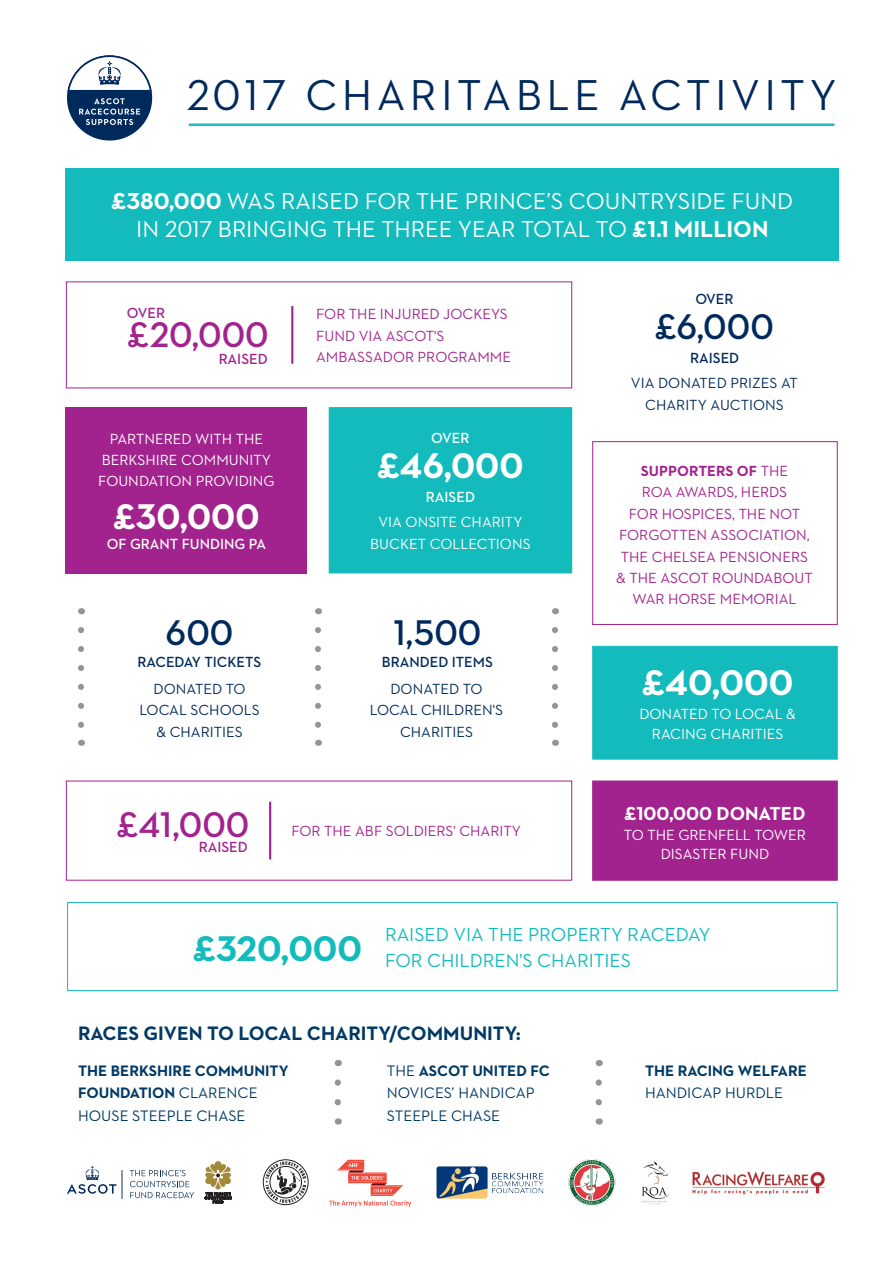
<style>
.page{position:relative;width:893px;height:1263px;background:#fff}
.page>*{position:absolute;margin:0;border:0;box-sizing:border-box;transform-origin:0 0}
.Ascot_Heading{font:43.95px "Neutraface 2 Text";letter-spacing:.1em;color:#002a5b}
.t1{font:700 36.3px "Neutraface 2 Text";color:#fff}
.t2{font:600 36.3px "Neutraface 2 Text";color:#a2238e}
.t3{font:600 36.3px "Neutraface 2 Text";color:#002a5b}
.t4{font:700 36.3px "Neutraface 2 Text";color:#14bbbd}
.t5{font:23.55px/28.2px "Neutraface 2 Text";color:#fff;text-align:center}
.t6{font:700 19.8px "Neutraface 2 Text";color:#003965}
.t7{font:19.2px "Neutraface 2 Text";color:#14bbbd}
.t8{font:700 19.2px "Neutraface 2 Text";color:#fff}
.t9{font:700 15.45px/22.2px "Neutraface 2 Text";color:#003965}
.t10{font:15.45px/22.2px "Neutraface 2 Text";color:#003965}
.t11{font:15px/21.5px "Neutraface 2 Text";color:#a2238e;text-align:center}
.t12{font:15px/21.5px "Neutraface 2 Text";color:#fff;text-align:center}
.t13{font:15px/21.5px "Neutraface 2 Text";color:#002a5b;text-align:center}
.t14{font:600 15px "Neutraface 2 Text";color:#002a5b}
.t15{font:600 15px "Neutraface 2 Text";color:#fff}
.t16{font:600 15px "Neutraface 2 Text";color:#a2238e}
.s1{font-weight:700}
.s2{font-weight:400}
</style>
<div class="page">
<img style="left:692px;top:1171px;width:133px;height:24px">
<img style="left:437px;top:1166px;width:107px;height:32px">
<div style="left:329px;top:407px;width:243px;height:166px;background:#14bbbd;border:2px solid #14bbbd"></div>
<div style="left:66px;top:407px;width:241px;height:166px;background:#a2238e"></div>
<div style="left:592px;top:646px;width:246px;height:114px;background:#14bbbd;border:1px solid #14bbbd"></div>
<div style="left:67px;top:902px;width:771px;height:89px;border:1px solid #21bdbd"></div>
<hr style="left:291px;top:306px;width:2px;height:58px;background:#a2238e">
<hr style="left:269px;top:802px;width:2px;height:57px;background:#a2238e">
<div style="left:592px;top:441px;width:246px;height:184px;border:1px solid #a2238e"></div>
<div style="left:592px;top:780px;width:246px;height:101px;background:#a2238e;border:1px solid #a2238e"></div>
<div style="left:66px;top:169px;width:773px;height:92px;background:#14bbbd"></div>
<svg style="left:315px;top:630px;width:6px;height:98px"></svg>
<svg style="left:78px;top:630px;width:6px;height:98px"></svg>
<svg style="left:552px;top:630px;width:6px;height:98px"></svg>
<hr style="left:189px;top:123px;width:645px;height:3px;background:#21bdbd">
<svg style="left:67px;top:55px;width:85px;height:86px"></svg>
<svg style="left:329px;top:1160px;width:82px;height:47px"></svg>
<img style="left:568px;top:1159px;width:48px;height:47px">
<svg style="left:335px;top:1082px;width:6px;height:24px"></svg>
<svg style="left:596px;top:1082px;width:6px;height:24px"></svg>
<img style="left:642px;top:1161px;width:27px;height:44px">
<svg style="left:130px;top:1170px;width:64px;height:28px"></svg>
<svg style="left:122px;top:1170px;width:1px;height:29px"></svg>
<svg style="left:205px;top:1161px;width:26px;height:42px"></svg>
<svg style="left:67px;top:1166px;width:49px;height:28px"></svg>
<svg style="left:263px;top:1159px;width:46px;height:46px"></svg>
<p class="Ascot_Heading" style="left:186px;top:68px;width:652px">2017 CHARITABLE ACTIVITY</p>
<p class="t5" style="left:112px;top:186px;width:683px"><span class="s1">£380,000</span> WAS RAISED FOR THE PRINCE’S COUNTRYSIDE FUND<br>IN 2017 BRINGING THE THREE YEAR TOTAL TO <span class="s1">£1.1 MILLION</span></p>
<p class="t16" style="left:127px;top:303px;width:40px">OVER</p>
<p class="t2" style="left:128px;top:312px;width:143px">£20,000</p>
<p class="t16" style="left:219px;top:349px;width:51px">RAISED</p>
<p class="t12" style="left:98px;top:428px;width:178px">PARTNERED WITH THE<br>BERKSHIRE COMMUNITY<br>FOUNDATION PROVIDING</p>
<p class="t1" style="left:113px;top:493px;width:148px">£30,000</p>
<p class="t15" style="left:107px;top:534px;width:161px">OF GRANT FUNDING PA</p>
<p class="t3" style="left:166px;top:610px;width:69px">600</p>
<p class="t14" style="left:138px;top:652px;width:125px">RACEDAY TICKETS</p>
<p class="t13" style="left:139px;top:678px;width:122px">DONATED TO<br>LOCAL SCHOOLS &amp; CHARITIES</p>
<p class="t11" style="left:316px;top:303px;width:196px;text-align:left">FOR THE INJURED JOCKEYS<br>FUND VIA ASCOT'S<br>AMBASSADOR PROGRAMME</p>
<p class="t15" style="left:431px;top:429px;width:40px">OVER</p>
<p class="t1" style="left:377px;top:442px;width:148px">£46,000</p>
<p class="t15" style="left:426px;top:487px;width:51px">RAISED</p>
<p class="t12" style="left:370px;top:511px;width:162px">VIA ONSITE CHARITY<br>BUCKET COLLECTIONS</p>
<p class="t3" style="left:393px;top:610px;width:90px">1,500</p>
<p class="t14" style="left:382px;top:652px;width:112px">BRANDED ITEMS</p>
<p class="t13" style="left:370px;top:678px;width:135px">DONATED TO<br>LOCAL CHILDREN'S<br>CHARITIES</p>
<p class="t2" style="left:117px;top:801px;width:134px">£41,000</p>
<p class="t16" style="left:199px;top:837px;width:51px">RAISED</p>
<p class="t11" style="left:291px;top:820px;width:231px">FOR THE ABF SOLDIERS' CHARITY</p>
<p class="t14" style="left:695px;top:289px;width:40px">OVER</p>
<p class="t3" style="left:655px;top:303px;width:120px">£6,000</p>
<p class="t14" style="left:690px;top:348px;width:51px">RAISED</p>
<p class="t13" style="left:631px;top:372px;width:168px">VIA DONATED PRIZES AT<br>CHARITY AUCTIONS</p>
<p class="t11" style="left:616px;top:460px;width:198px"><span class="s1">SUPPORTERS OF</span> THE<br>ROA AWARDS, HERDS<br>FOR HOSPICES, THE NOT<br>FORGOTTEN ASSOCIATION,<br>THE CHELSEA PENSIONERS &amp; THE ASCOT ROUNDABOUT<br>WAR HORSE MEMORIAL</p>
<p class="t1" style="left:642px;top:659px;width:153px">£40,000</p>
<p class="t12" style="left:639px;top:704px;width:158px;line-height:20px">DONATED TO LOCAL &amp;<br>RACING CHARITIES</p>
<p class="t8" style="left:624px;top:802px;width:183px">£100,000 DONATED</p>
<p class="t12" style="left:624px;top:825px;width:184px;line-height:19.5px">TO THE GRENFELL TOWER<br>DISASTER FUND</p>
<p class="t4" style="left:193px;top:925px;width:171px">£320,000</p>
<p class="t7" style="left:385px;top:923px;width:327px">RAISED VIA THE PROPERTY RACEDAY</p>
<p class="t7" style="left:385px;top:948px;width:247px">FOR CHILDREN'S CHARITIES</p>
<p class="t6" style="left:78px;top:1020px;width:444px">RACES GIVEN TO LOCAL CHARITY/COMMUNITY:</p>
<p class="t9" style="left:78px;top:1059px;width:212px">THE BERKSHIRE COMMUNITY<br>FOUNDATION <span class="s2">CLARENCE<br>HOUSE STEEPLE CHASE</span></p>
<p class="t10" style="left:387px;top:1059px;width:165px">THE <span class="s1">ASCOT UNITED FC<br></span>NOVICES’ HANDICAP<br>STEEPLE CHASE</p>
<p class="t9" style="left:645px;top:1059px;width:164px">THE RACING WELFARE<br><span class="s2">HANDICAP HURDLE</span></p>
</div>
